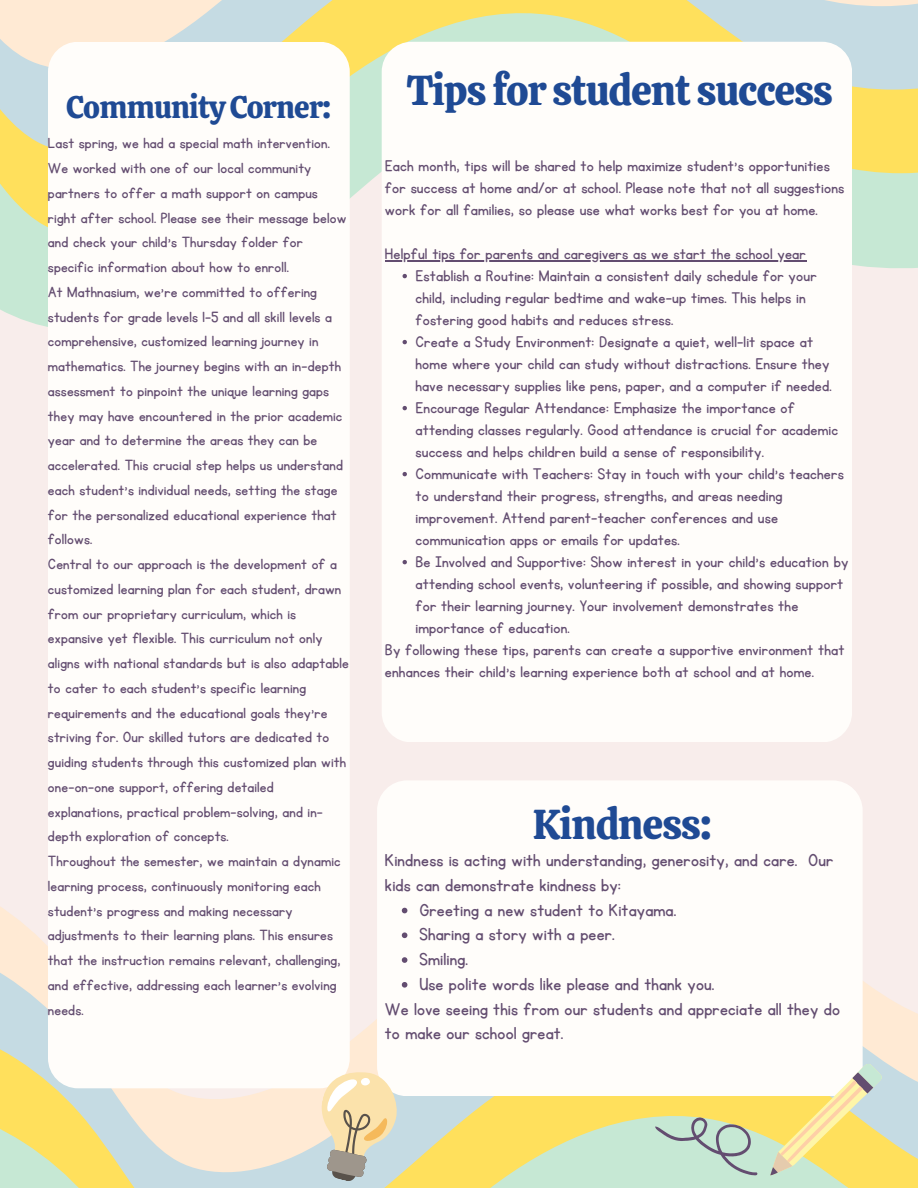
<style>
.page{position:relative;width:918px;height:1188px;background:#f8edeb}
.page>*{position:absolute;margin:0;border:0;box-sizing:border-box;transform-origin:0 0}
.t1{font:41.55px "Calistoga";letter-spacing:-.025em;color:#1f4a94}
.t2{font:31.05px "Calistoga";letter-spacing:-.025em;color:#1f4a94}
.t3{font:20.25px/24.8px "KG Primary Penmanship";letter-spacing:.01em;color:#634d70}
.t4{font:18px/22px "KG Primary Penmanship";letter-spacing:.01em;color:#634d70}
.t5{font:17.25px/24.8px "KG Primary Penmanship";letter-spacing:.01em;color:#634d70}
</style>
<div class="page">
<svg style="left:0;top:0;width:918px;height:327px;background:#e2e3b7"></svg>
<div style="left:382px;top:42px;width:470px;height:700px;background:#fffdfa;border-radius:30px"></div>
<svg style="left:0;top:925px;width:907px;height:84px"></svg>
<svg style="left:0;top:1009px;width:918px;height:83px;background:#e8e3cc"></svg>
<svg style="left:0;top:1092px;width:918px;height:96px;background:#e6e2a9"></svg>
<div style="left:48px;top:42px;width:302px;height:1046px;background:#fffdfa;border-radius:30px"></div>
<div style="left:377px;top:780px;width:486px;height:316px;background:#fffdfa;border-radius:30px"></div>
<svg style="left:770px;top:1063px;width:112px;height:112px"></svg>
<svg style="left:655px;top:1117px;width:102px;height:58px;background:#bdd3bf"></svg>
<svg style="left:312px;top:1063px;width:93px;height:121px;background:#e0d9c2"></svg>
<svg style="left:402px;top:908px;width:5px;height:5px"></svg>
<svg style="left:402px;top:932px;width:5px;height:6px"></svg>
<svg style="left:402px;top:957px;width:5px;height:6px"></svg>
<svg style="left:402px;top:982px;width:5px;height:6px"></svg>
<hr style="left:385px;top:260px;width:421px;height:1px;background:#634d70">
<svg style="left:403px;top:274px;width:4px;height:4px"></svg>
<svg style="left:403px;top:340px;width:4px;height:4px"></svg>
<svg style="left:403px;top:406px;width:4px;height:4px"></svg>
<svg style="left:403px;top:472px;width:4px;height:4px"></svg>
<svg style="left:403px;top:560px;width:4px;height:4px"></svg>
<p class="t1" style="left:407px;top:64px;width:428px">Tips for student success</p>
<h2 class="t2" style="left:66px;top:87px;width:267px">Community Corner:</h2>
<h1 class="t5" style="left:48px;top:132px;width:300px">Last spring, we had a special math intervention.<br>We worked with one of our local community partners to offer a math support on campus right after school. Please see their message below and check your child’s Thursday folder for specific information about how to enroll.</h1>
<p class="t5" style="left:48px;top:280px;width:296px">At Mathnasium, we're committed to offering students for grade levels 1-5 and all skill levels a comprehensive, customized learning journey in mathematics. The journey begins with an in-depth assessment to pinpoint the unique learning gaps they may have encountered in the prior academic year and to determine the areas they can be accelerated. This crucial step helps us understand each student's individual needs, setting the stage for the personalized educational experience that follows.</p>
<p class="t5" style="left:48px;top:552px;width:302px">Central to our approach is the development of a customized learning plan for each student, drawn from our proprietary curriculum, which is expansive yet flexible. This curriculum not only aligns with national standards but is also adaptable to cater to each student's specific learning requirements and the educational goals they're striving for. Our skilled tutors are dedicated to guiding students through this customized plan with one-on-one support, offering detailed explanations, practical problem-solving, and in&shy;depth exploration of concepts.</p>
<p class="t5" style="left:48px;top:849px;width:294px">Throughout the semester, we maintain a dynamic learning process, continuously monitoring each student's progress and making necessary adjustments to their learning plans. This ensures that the instruction remains relevant, challenging, and effective, addressing each learner's evolving needs.</p>
<p class="t3" style="left:385px;top:849px;width:450px">Kindness is acting with understanding, generosity, and care. Our kids can demonstrate kindness by:</p>
<p class="t4" style="left:385px;top:155px;width:461px">Each month, tips will be shared to help maximize student's opportunities for success at home and/or at school. Please note that not all suggestions work for all families, so please use what works best for you at home.</p>
<p class="t4" style="left:385px;top:243px;width:423px">Helpful tips for parents and caregivers as we start the school year</p>
<p class="t4" style="left:416px;top:265px;width:403px">Establish a Routine: Maintain a consistent daily schedule for your child, including regular bedtime and wake-up times. This helps in fostering good habits and reduces stress.</p>
<p class="t4" style="left:416px;top:331px;width:418px">Create a Study Environment: Designate a quiet, well-lit space at home where your child can study without distractions. Ensure they have necessary supplies like pens, paper, and a computer if needed.</p>
<h1 class="t4" style="left:416px;top:397px;width:424px">Encourage Regular Attendance: Emphasize the importance of attending classes regularly. Good attendance is crucial for academic success and helps children build a sense of responsibility.</h1>
<h3 class="t4" style="left:416px;top:463px;width:430px">Communicate with Teachers: Stay in touch with your child's teachers to understand their progress, strengths, and areas needing improvement. Attend parent-teacher conferences and use communication apps or emails for updates.</h3>
<p class="t4" style="left:416px;top:551px;width:434px">Be Involved and Supportive: Show interest in your child's education by attending school events, volunteering if possible, and showing support for their learning journey. Your involvement demonstrates the importance of education.</p>
<p class="t4" style="left:385px;top:639px;width:461px">By following these tips, parents can create a supportive environment that enhances their child's learning experience both at school and at home.</p>
<p class="t1" style="left:533px;top:797px;width:181px">Kindness:</p>
<p class="t3" style="left:419px;top:898px;width:258px">Greeting a new student to Kitayama.</p>
<p class="t3" style="left:419px;top:923px;width:197px">Sharing a story with a peer.</p>
<p class="t3" style="left:419px;top:948px;width:50px">Smiling.</p>
<p class="t3" style="left:419px;top:972px;width:297px">Use polite words like please and thank you.</p>
<p class="t3" style="left:385px;top:997px;width:457px">We love seeing this from our students and appreciate all they do to make our school great.</p>
</div>
